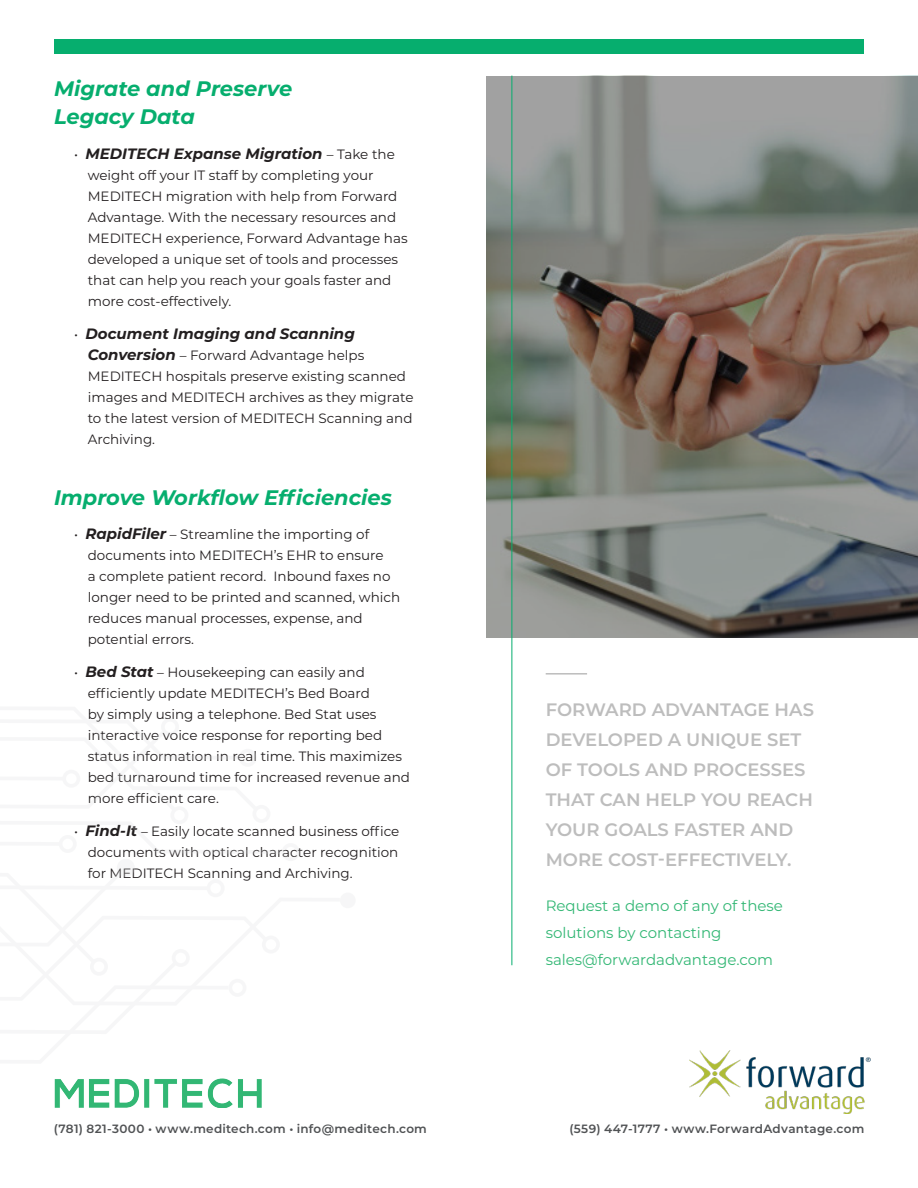
<style>
.page{position:relative;width:918px;height:1188px;background:#fff}
.page>*{position:absolute;margin:0;border:0;box-sizing:border-box;transform-origin:0 0}
.green_titles{font:italic 700 21px/28.5px "Montserrat";color:#06ae6e}
.body{font:600 18px/30px "Montserrat";color:#bdbdbd}
.body-2{font:15px/27.2px "Montserrat";color:#32b774}
.t1{font:italic 700 15px "Montserrat";color:#231f20}
.t2{font:13.5px/21px "Montserrat";color:#231f20}
.t3{font:600 12px "Montserrat";letter-spacing:.02em;color:#505254}
.s1{font-weight:400;font-style:normal;font-size:13.5px}
.s2{font-weight:700;font-style:italic;font-size:15px}
</style>
<div class="page">
<svg style="left:486px;top:76px;width:432px;height:562px;background:#7f7d77"></svg>
<div style="left:54px;top:40px;width:810px;height:14px;background:#06ae6e"></div>
<hr style="left:512px;top:76px;width:1px;height:889px;background:#06ae6e">
<hr style="left:546px;top:673px;width:41px;height:2px;background:#bdbdbd">
<div style="left:340px;top:893px;width:16px;height:15px;background:#f6f6f7;border-radius:50%"></div>
<div style="left:118px;top:859px;width:16px;height:16px;background:#f6f6f7;border-radius:50%"></div>
<img style="left:54px;top:1078px;width:208px;height:29px">
<img style="left:690px;top:1050px;width:181px;height:63px">
<p class="green_titles" style="left:54px;top:73px;width:240px">Migrate and Preserve<br>Legacy Data</p>
<p class="t1" style="left:74px;top:143px;width:322px"><span class="s1">•</span> MEDITECH Expanse Migration <span class="s1">– Take the</span></p>
<p class="t2" style="left:88px;top:164px;width:321px">weight off your IT staff by completing your MEDITECH migration with help from Forward Advantage. With the necessary resources and MEDITECH experience, Forward Advantage has developed a unique set of tools and processes that can help you reach your goals faster and more cost-effectively.</p>
<p class="t1" style="left:74px;top:323px;width:282px"><span class="s1">•</span> Document Imaging and Scanning</p>
<p class="t2" style="left:88px;top:344px;width:327px"><span class="s2">Conversion</span> – Forward Advantage helps MEDITECH hospitals preserve existing scanned images and MEDITECH archives as they migrate to the latest version of MEDITECH Scanning and Archiving.</p>
<p class="green_titles" style="left:54px;top:482px;width:339px">Improve Workflow Efficiencies</p>
<p class="t2" style="left:88px;top:523px;width:314px;text-indent:-14px">• <span class="s2">RapidFiler</span> – Streamline the importing of documents into MEDITECH’s EHR to ensure<br>a complete patient record. Inbound faxes no longer need to be printed and scanned, which reduces manual processes, expense, and potential errors.</p>
<p class="t2" style="left:88px;top:661px;width:324px;text-indent:-14px">• <span class="s2">Bed Stat</span> – Housekeeping can easily and efficiently update MEDITECH’s Bed Board<br>by simply using a telephone. Bed Stat uses interactive voice response for reporting bed status information in real time. This maximizes bed turnaround time for increased revenue and more efficient care.</p>
<p class="t2" style="left:88px;top:820px;width:313px;text-align:justify;text-indent:-14px">• <span class="s2">Find-It</span> – Easily locate scanned business office documents with optical character recognition for MEDITECH Scanning and Archiving.</p>
<p class="body" style="left:546px;top:694px;width:270px">FORWARD ADVANTAGE HAS<br>DEVELOPED A UNIQUE SET<br>OF TOOLS AND PROCESSES<br>THAT CAN HELP YOU REACH<br>YOUR GOALS FASTER AND<br>MORE COST-EFFECTIVELY.</p>
<p class="body-2" style="left:546px;top:891px;width:239px">Request a demo of any of these solutions by contacting sales@forwardadvantage.com</p>
<p class="t3" style="left:54px;top:1120px;width:374px">(781) 821-3000 • www.meditech.com • info@meditech.com</p>
<p class="t3" style="left:569px;top:1120px;width:296px">(559) 447-1777 • www.ForwardAdvantage.com</p>
</div>
